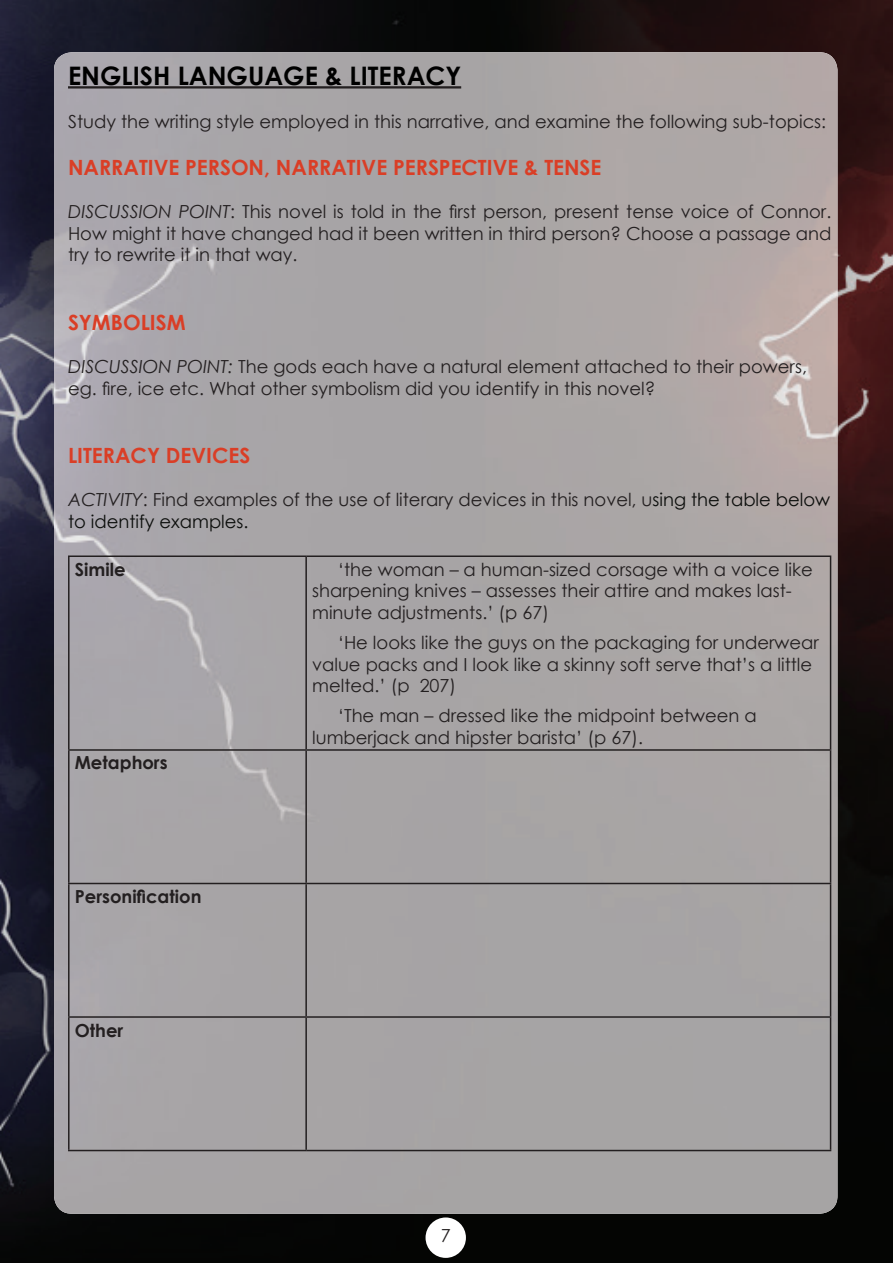
<style>
.page{position:relative;width:893px;height:1263px;background:#fff}
.page>*{position:absolute;margin:0;border:0;box-sizing:border-box;transform-origin:0 0}
.t1{font:700 25.5px "Century Gothic";color:#000}
.t2{font:700 21px "Century Gothic";color:#da3e26}
.t3{font:18px/21.6px "Century Gothic";color:#231f20}
.t4{font:700 18px "Century Gothic";color:#231f20}
.s1{font-style:italic}
.s2{color:#0c0e0c}
</style>
<div class="page">
<img style="left:0;top:0;width:893px;height:1263px">
<img style="left:54px;top:52px;width:783px;height:1162px">
<div style="left:426px;top:1217px;width:40px;height:41px;background:#fff;border-radius:50%"></div>
<hr style="left:68px;top:86px;width:393px;height:3px;background:#231f20">
<hr style="left:68px;top:555px;width:238px;height:2px;background:#231f20">
<hr style="left:68px;top:557px;width:2px;height:192px;background:#231f20">
<hr style="left:306px;top:555px;width:525px;height:2px;background:#231f20">
<hr style="left:305px;top:557px;width:2px;height:192px;background:#231f20">
<hr style="left:830px;top:557px;width:1px;height:192px;background:#231f20">
<hr style="left:68px;top:749px;width:238px;height:2px;background:#231f20">
<hr style="left:68px;top:751px;width:2px;height:132px;background:#231f20">
<hr style="left:306px;top:749px;width:525px;height:2px;background:#231f20">
<hr style="left:305px;top:751px;width:2px;height:132px;background:#231f20">
<hr style="left:830px;top:751px;width:1px;height:132px;background:#231f20">
<hr style="left:68px;top:883px;width:238px;height:1px;background:#231f20">
<hr style="left:68px;top:884px;width:2px;height:132px;background:#231f20">
<hr style="left:306px;top:883px;width:525px;height:1px;background:#231f20">
<hr style="left:305px;top:884px;width:2px;height:132px;background:#231f20">
<hr style="left:830px;top:884px;width:1px;height:132px;background:#231f20">
<hr style="left:68px;top:1016px;width:238px;height:2px;background:#231f20">
<hr style="left:68px;top:1018px;width:2px;height:132px;background:#231f20">
<hr style="left:306px;top:1016px;width:525px;height:2px;background:#231f20">
<hr style="left:305px;top:1018px;width:2px;height:132px;background:#231f20">
<hr style="left:830px;top:1018px;width:1px;height:132px;background:#231f20">
<hr style="left:68px;top:1150px;width:238px;height:1px;background:#231f20">
<hr style="left:306px;top:1150px;width:525px;height:1px;background:#231f20">
<h1 class="t1" style="left:68px;top:56px;width:395px">ENGLISH LANGUAGE &amp; LITERACY</h1>
<p class="t3" style="left:68px;top:111px;width:760px">Study the writing style employed in this narrative, and examine the following sub-topics:</p>
<p class="t2" style="left:68px;top:151px;width:535px">NARRATIVE PERSON, NARRATIVE PERSPECTIVE &amp; TENSE</p>
<p class="t3" style="left:68px;top:201px;width:765px;text-align:justify"><span class="s1">DISCUSSION POINT</span>: This novel is told in the first person, present tense voice of Connor.<br>How might it have changed had it been written in third person? Choose a passage and try to rewrite it in that way.</p>
<p class="t2" style="left:68px;top:306px;width:119px">SYMBOLISM</p>
<p class="t3" style="left:68px;top:355px;width:740px"><span class="s1">DISCUSSION POINT:</span> The gods each have a natural element attached to their powers, eg. fire, ice etc. What other symbolism did you identify in this novel?</p>
<p class="t2" style="left:68px;top:439px;width:184px">LITERACY DEVICES</p>
<p class="t3" style="left:68px;top:489px;width:764px"><span class="s1">ACTIVITY</span>: Find examples of the use of literary devices in this novel, u<span class="s2">sing the table below to identify examples.</span></p>
<p class="t4" style="left:75px;top:555px;width:52px">Simile</p>
<p class="t3" style="left:312px;top:558px;width:502px;text-indent:26px">‘the woman – a human-sized corsage with a voice like sharpening knives – assesses their attire and makes last&shy;minute adjustments.’ (p 67)</p>
<p class="t3" style="left:312px;top:631px;width:508px;text-indent:26px">‘He looks like the guys on the packaging for underwear value packs and I look like a skinny soft serve that’s a little melted.’ (p 207)</p>
<p class="t3" style="left:312px;top:705px;width:446px;text-indent:26px">‘The man – dressed like the midpoint between a lumberjack and hipster barista’ (p 67).</p>
<p class="t4" style="left:75px;top:749px;width:94px">Metaphors</p>
<p class="t4" style="left:75px;top:883px;width:128px">Personification</p>
<p class="t4" style="left:75px;top:1016px;width:50px">Other</p>
<p class="t3" style="left:441px;top:1225px;width:11px">7</p>
</div>
